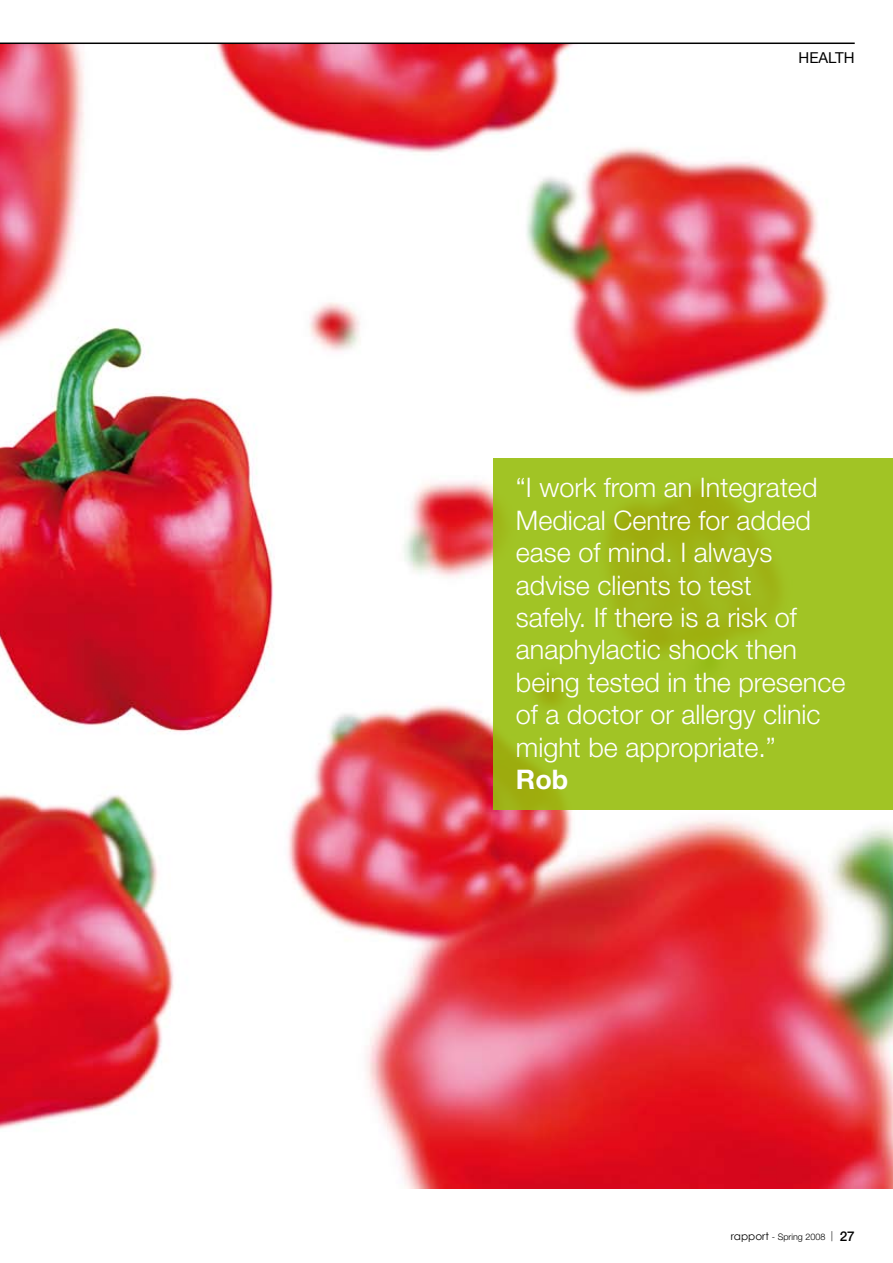
<style>
.page{position:relative;width:893px;height:1263px;background:#fff}
.page>*{position:absolute;margin:0;border:0;box-sizing:border-box;transform-origin:0 0}
.t1{font:300 27px/32.4px "Helvetica Neue";color:#fff}
.t2{font:700 27px "Helvetica Neue";color:#fff}
.t3{font:15px "Helvetica Neue";color:#000}
.t4{font:300 9px "Helvetica Neue";color:#000}
.s1{font-family:"Century Gothic";font-weight:400;font-size:10.5px}
.s2{font-weight:100;font-size:13.5px}
.s3{font-weight:500;font-size:13.5px}
</style>
<div class="page">
<img style="left:0;top:44px;width:893px;height:1144px">
<svg style="left:493px;top:458px;width:400px;height:352px;background:#a0c021"></svg>
<hr style="left:0;top:43px;width:855px;height:1px;background:#000">
<p class="t3" style="left:799px;top:48px;width:58px">HEALTH</p>
<p class="t1" style="left:516px;top:471px;width:331px">“I work from an Integrated<br>Medical Centre for added ease of mind. I always advise clients to test<br>safely. If there is a risk of anaphylactic shock then being tested in the presence of a doctor or allergy clinic might be appropriate.”</p>
<p class="t2" style="left:516px;top:763px;width:54px">Rob</p>
<p class="t4" style="left:731px;top:1231px;width:125px"><span class="s1">rapport</span> - Spring 2008 <span class="s2">|</span> <span class="s3">27</span></p>
</div>
